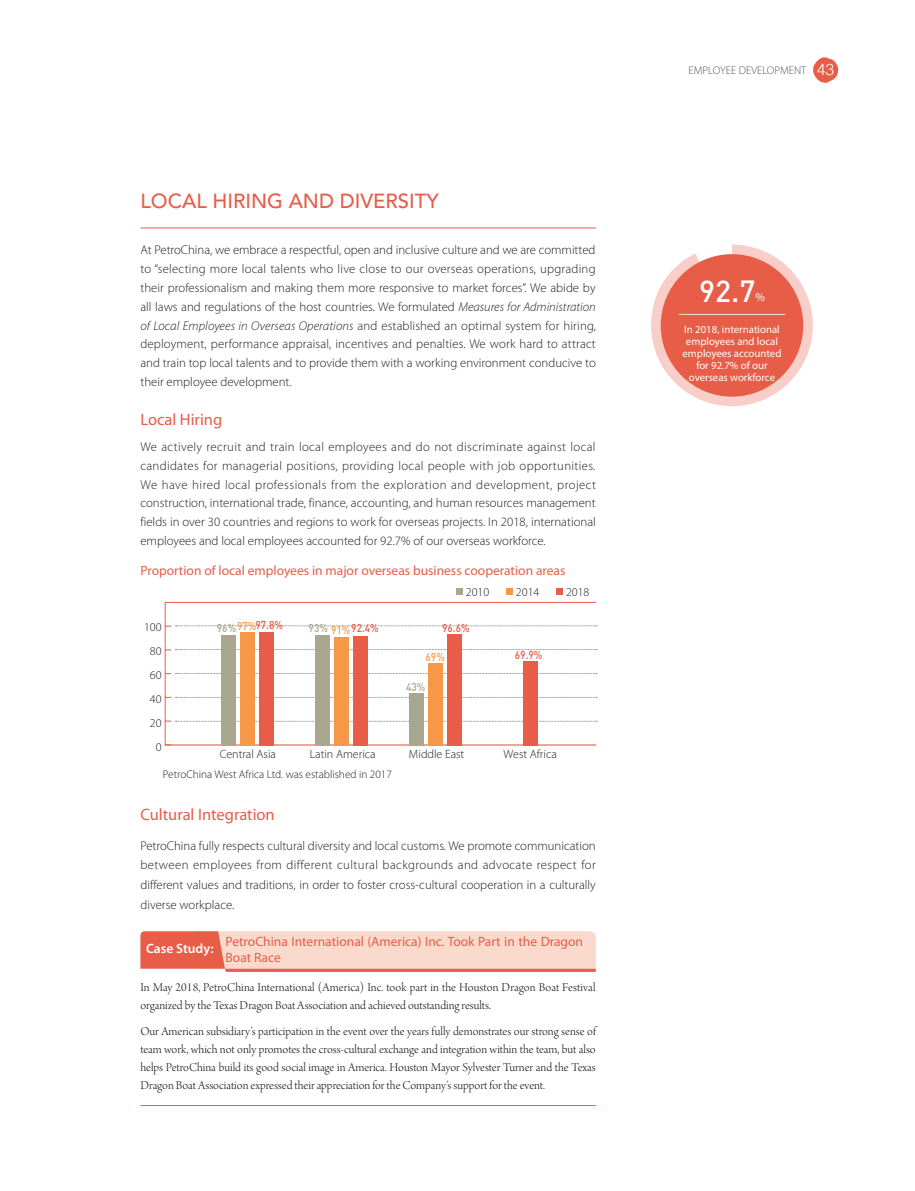
<style>
.page{position:relative;width:915px;height:1191px;background:#fff}
.page>*{position:absolute;margin:0;border:0;box-sizing:border-box;transform-origin:0 0}
.t1{font:500 30px "DIN";color:#fff}
.t2{font:500 20.25px "Avenir LT Std";color:#e75d48}
.t3{font:16.5px "Myriad Pro";color:#e75d48}
.t4{font:13.5px/16.5px "Myriad Pro";color:#e75d48}
.t5{font:600 13.5px "Myriad Pro";color:#fff}
.t6{font:300 12.75px/18.8px "Myriad Pro";color:#231f20;text-align:justify}
.t7{font:12.75px/18px "Arno Pro Light Display";color:#231f20}
.t8{font:300 12px/23.9px "Myriad Pro";color:#231f20;text-align:center}
.t9{font:12px "Myriad Pro";color:#fff}
.t10{font:300 11.25px "Myriad Pro";color:#231f20}
.t11{font:500 11.25px "DIN";color:#e75d48;scale:.9 1}
.t12{font:300 11.25px "Myriad Pro";color:#57585a}
.t13{font:500 11.25px "DIN";color:#a9a790;scale:.9 1}
.t14{font:500 11.25px "DIN";color:#f79848;scale:.9 1}
.t15{font:10.8px/12px "Myriad Pro";color:#fff;text-align:center}
.s1{font-style:italic}
.s2{color:#a9a790}
.s3{color:#f79848}
.s4{font-family:"Helvetica";font-size:15.9px;color:#fff}
</style>
<div class="page">
<svg style="left:813px;top:57px;width:25px;height:26px"></svg>
<hr style="left:140px;top:227px;width:455px;height:1px;background:#e75d48">
<hr style="left:165px;top:744px;width:431px;height:1px;background:#e75d48">
<svg style="left:456px;top:589px;width:6px;height:6px"></svg>
<svg style="left:506px;top:589px;width:6px;height:6px"></svg>
<svg style="left:556px;top:589px;width:6px;height:6px"></svg>
<hr style="left:165px;top:626px;width:1px;height:119px;background:#e75d48">
<svg style="left:166px;top:721px;width:431px;height:1px"></svg>
<svg style="left:166px;top:697px;width:431px;height:1px"></svg>
<svg style="left:166px;top:673px;width:431px;height:1px"></svg>
<svg style="left:166px;top:649px;width:431px;height:1px"></svg>
<svg style="left:164px;top:601px;width:433px;height:26px"></svg>
<div style="left:221px;top:635px;width:15px;height:110px;background:#a9a790"></div>
<div style="left:240px;top:632px;width:15px;height:113px;background:#f79848"></div>
<div style="left:259px;top:632px;width:15px;height:113px;background:#e75d48"></div>
<div style="left:315px;top:635px;width:15px;height:110px;background:#a9a790"></div>
<div style="left:334px;top:637px;width:15px;height:108px;background:#f79848"></div>
<div style="left:353px;top:636px;width:15px;height:109px;background:#e75d48"></div>
<div style="left:409px;top:693px;width:15px;height:52px;background:#a9a790"></div>
<div style="left:428px;top:663px;width:15px;height:82px;background:#f79848"></div>
<div style="left:447px;top:634px;width:15px;height:111px;background:#e75d48"></div>
<div style="left:522px;top:661px;width:15px;height:84px;background:#e75d48"></div>
<svg style="left:140px;top:931px;width:455px;height:41px"></svg>
<hr style="left:141px;top:1105px;width:454px;height:1px;background:#e75d48">
<svg style="left:651px;top:244px;width:161px;height:162px"></svg>
<div style="left:660px;top:254px;width:143px;height:142px;background:#e75d48;border-radius:50%"></div>
<hr style="left:679px;top:314px;width:105px;height:1px;background:#e6e7e9">
<h2 class="t2" style="left:140px;top:189px;width:300px">LOCAL HIRING AND DIVERSITY</h2>
<p class="t6" style="left:140px;top:241px;width:457px">At PetroChina, we embrace a respectful, open and inclusive culture and we are committed to “selecting more local talents who live close to our overseas operations, upgrading their professionalism and making them more responsive to market forces”. We abide by all laws and regulations of the host countries. We formulated <span class="s1">Measures for Administration of Local Employees in Overseas Operations</span> and established an optimal system for hiring, deployment, performance appraisal, incentives and penalties. We work hard to attract and train top local talents and to provide them with a working environment conducive to their employee development.</p>
<p class="t3" style="left:140px;top:409px;width:83px">Local Hiring</p>
<p class="t6" style="left:140px;top:437px;width:457px">We actively recruit and train local employees and do not discriminate against local candidates for managerial positions, providing local people with job opportunities.<br>We have hired local professionals from the exploration and development, project construction, international trade, finance, accounting, and human resources management fields in over 30 countries and regions to work for overseas projects. In 2018, international employees and local employees accounted for 92.7% of our overseas workforce.</p>
<p class="t4" style="left:140px;top:562px;width:426px">Proportion of local employees in major overseas business cooperation areas</p>
<p class="t8" style="left:144px;top:615px;width:19px">100</p>
<p class="t8" style="left:150px;top:639px;width:13px">80</p>
<p class="t8" style="left:150px;top:663px;width:13px">60</p>
<p class="t8" style="left:150px;top:687px;width:13px">40</p>
<p class="t8" style="left:150px;top:711px;width:13px">20<br>0</p>
<p class="t11" style="left:217px;top:617px;width:75px"><span class="s2">96%</span><span class="s3">97%</span>97.8%</p>
<p class="t11" style="left:308px;top:621px;width:79px"><span class="s2">93%</span> <span class="s3">91%</span>92.4%</p>
<p class="t8" style="left:465px;top:580px;width:25px">2010</p>
<p class="t8" style="left:515px;top:580px;width:25px">2014</p>
<p class="t8" style="left:565px;top:580px;width:25px">2018</p>
<p class="t11" style="left:442px;top:621px;width:32px">96.6%</p>
<p class="t14" style="left:425px;top:649px;width:23px">69%</p>
<p class="t13" style="left:406px;top:680px;width:23px">43%</p>
<p class="t11" style="left:514px;top:648px;width:32px">69.9%</p>
<p class="t8" style="left:220px;top:742px;width:58px">Central Asia</p>
<p class="t8" style="left:310px;top:742px;width:67px">Latin America</p>
<p class="t8" style="left:409px;top:742px;width:57px">Middle East</p>
<p class="t8" style="left:503px;top:742px;width:55px">West Africa</p>
<p class="t10" style="left:163px;top:768px;width:230px">PetroChina West Africa Ltd. was established in 2017</p>
<p class="t3" style="left:140px;top:804px;width:136px">Cultural Integration</p>
<p class="t6" style="left:140px;top:836px;width:457px;line-height:19.5px">PetroChina fully respects cultural diversity and local customs. We promote communication between employees from different cultural backgrounds and advocate respect for different values and traditions, in order to foster cross-cultural cooperation in a culturally diverse workplace.</p>
<p class="t5" style="left:146px;top:940px;width:69px">Case Study:</p>
<p class="t4" style="left:225px;top:932px;width:359px">PetroChina International (America) Inc. Took Part in the Dragon<br>Boat Race</p>
<p class="t7" style="left:140px;top:978px;width:456px">In May 2018, PetroChina International (America) Inc. took part in the Houston Dragon Boat Festival organized by the Texas Dragon Boat Association and achieved outstanding results.</p>
<p class="t7" style="left:140px;top:1023px;width:456px;text-align:justify">Our American subsidiary’s participation in the event over the years fully demonstrates our strong sense of team work, which not only promotes the cross-cultural exchange and integration within the team, but also helps PetroChina build its good social image in America. Houston Mayor Sylvester Turner and the Texas Dragon Boat Association expressed their appreciation for the Company’s support for the event.</p>
<p class="t12" style="left:688px;top:64px;width:147px">EMPLOYEE DEVELOPMENT <span class="s4">43</span></p>
<h1 class="t1" style="left:698px;top:272px;width:58px">92.7</h1>
<p class="t9" style="left:755px;top:289px;width:11px">%</p>
<p class="t15" style="left:682px;top:323px;width:100px">In 2018, international employees and local employees accounted for 92.7% of our overseas workforce</p>
</div>
